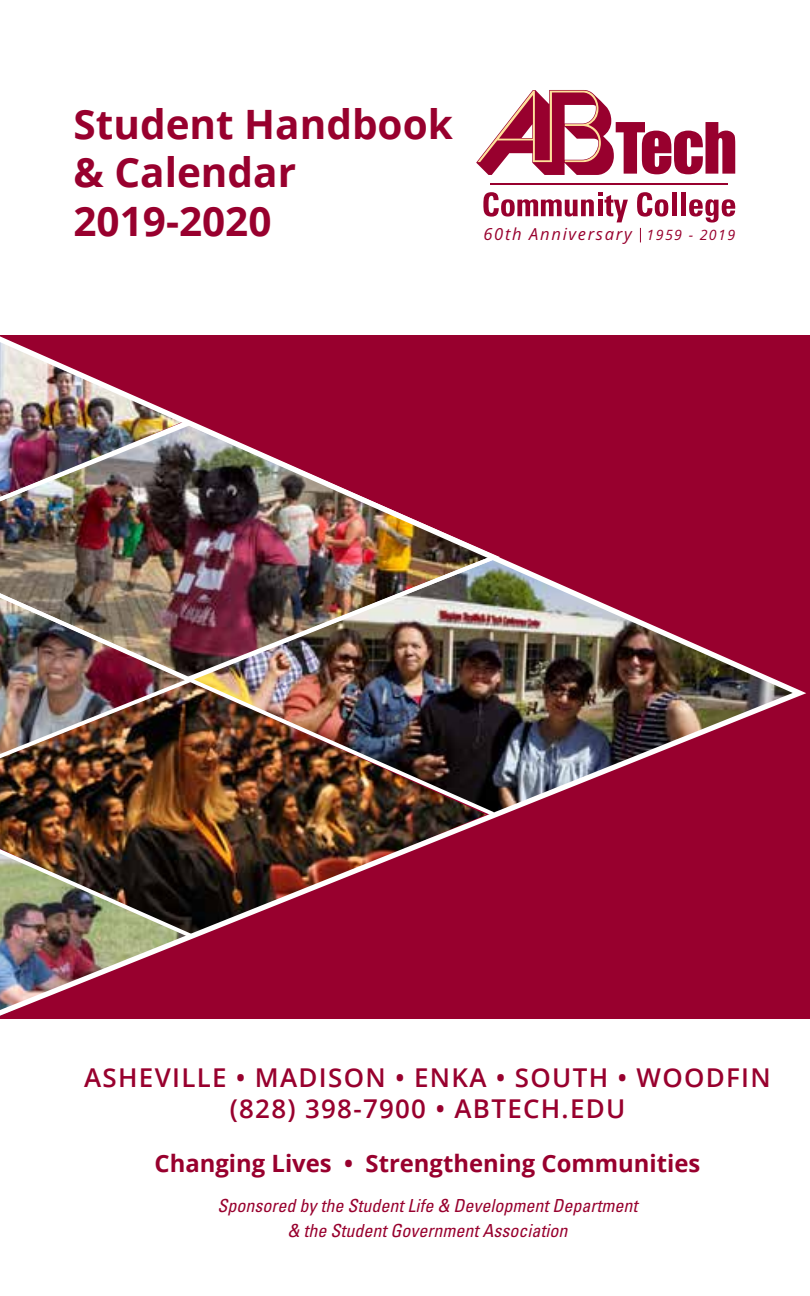
<style>
.page{position:relative;width:810px;height:1296px;background:#fff}
.page>*{position:absolute;margin:0;border:0;box-sizing:border-box;transform-origin:0 0}
.t1{font:700 40.5px "Open Sans";color:#98002e}
.t2{font:600 25.88px "Open Sans";letter-spacing:.05em;color:#98002e}
.t3{font:700 23.85px "Open Sans";color:#98002e}
.t4{font:italic condensed 18px/24.3px "Univers LT Std";color:#98002e;text-align:center}
.t5{font:italic 16.65px "Open Sans";letter-spacing:.1em;color:#98002e}
.s1{font-size:14.17px}
</style>
<div class="page">
<svg style="left:483px;top:192px;width:145px;height:30px"></svg>
<svg style="left:637px;top:192px;width:31px;height:25px"></svg>
<div style="left:672px;top:193px;width:5px;height:23px;background:#98002e"></div>
<div style="left:681px;top:193px;width:5px;height:23px;background:#98002e"></div>
<svg style="left:689px;top:199px;width:46px;height:24px"></svg>
<hr style="left:490px;top:184px;width:238px;height:1px;background:#98002e">
<svg style="left:476px;top:90px;width:259px;height:85px"></svg>
<svg style="left:640px;top:228px;width:1px;height:14px"></svg>
<img style="left:0;top:335px;width:810px;height:684px">
<img style="left:195px;top:553px;width:303px;height:266px">
<img style="left:0;top:418px;width:195px;height:257px">
<img style="left:0;top:675px;width:197px;height:266px">
<p class="t1" style="left:74px;top:96px;width:381px">Student Handbook</p>
<p class="t1" style="left:74px;top:144px;width:224px">&amp; Calendar</p>
<p class="t1" style="left:74px;top:193px;width:200px">2019-2020</p>
<p class="t5" style="left:483px;top:222px;width:253px">60th Anniversary <span class="s1">1959 - 2019</span></p>
<p class="t2" style="left:84px;top:1060px;width:688px">ASHEVILLE • MADISON • ENKA • SOUTH • WOODFIN</p>
<p class="t2" style="left:230px;top:1091px;width:397px">(828) 398-7900 • ABTECH.EDU</p>
<p class="t3" style="left:155px;top:1147px;width:547px">Changing Lives • Strengthening Communities</p>
<p class="t4" style="left:218px;top:1194px;width:421px">Sponsored by the Student Life &amp; Development Department &amp; the Student Government Association</p>
</div>
